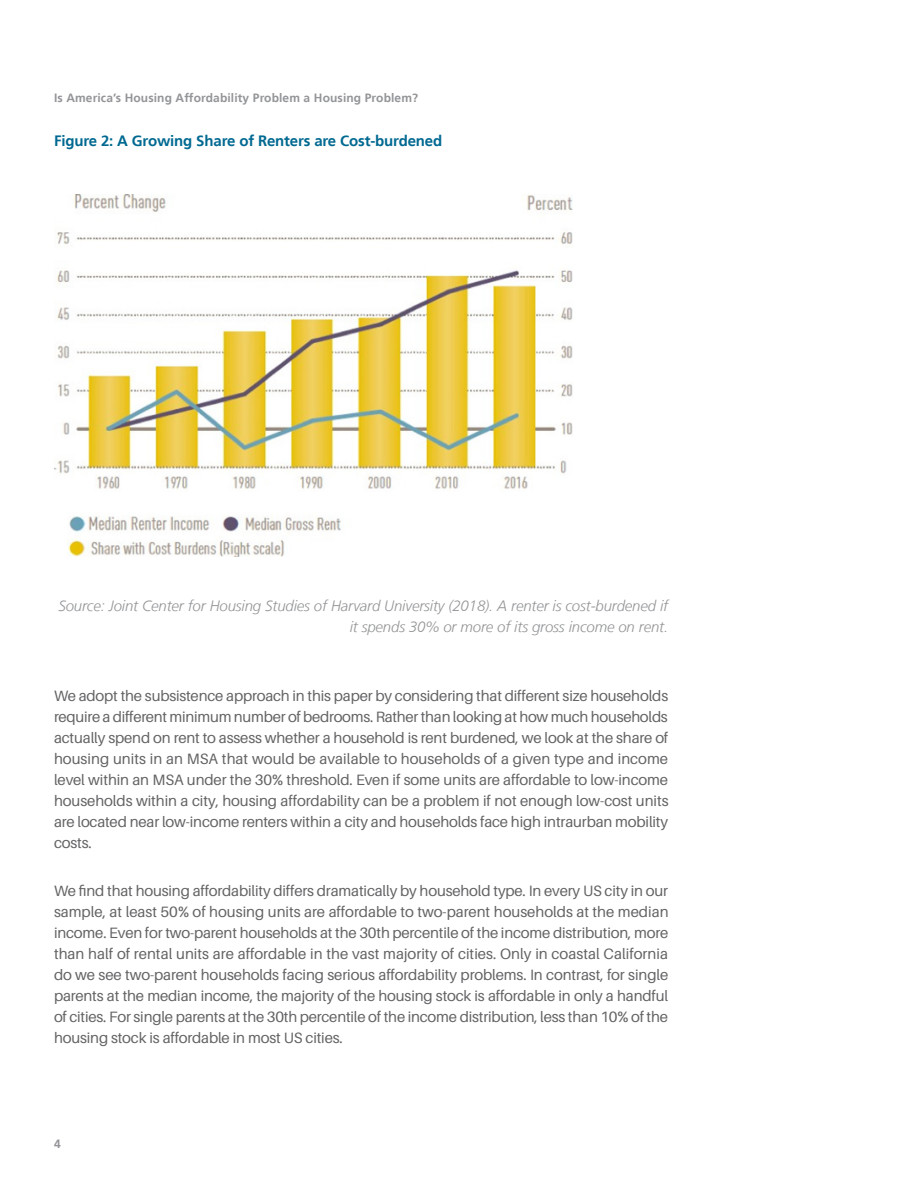
<style>
.page{position:relative;width:918px;height:1188px;background:#fff}
.page>*{position:absolute;margin:0;border:0;box-sizing:border-box;transform-origin:0 0}
.Main_Text{font:15px/21px "Aileron";letter-spacing:-.01em;color:#636366;text-align:justify}
.t1{font:italic 300 15px/21px "Frutiger";letter-spacing:-.01em;color:#939598;text-align:right}
.Table_Title{font:700 15px "Frutiger";letter-spacing:-.01em;color:#006991}
.t2{font:700 12px "Frutiger";letter-spacing:.01em;color:#939598}
</style>
<div class="page">
<img style="left:54px;top:194px;width:518px;height:363px">
<p class="t2" style="left:54px;top:91px;width:366px">Is America’s Housing Affordability Problem a Housing Problem?</p>
<p class="Table_Title" style="left:54px;top:132px;width:390px">Figure 2: A Growing Share of Renters are Cost-burdened</p>
<p class="t1" style="left:58px;top:595px;width:611px">Source: Joint Center for Housing Studies of Harvard University (2018). A renter is cost-burdened if it spends 30% or more of its gross income on rent.</p>
<p class="Main_Text" style="left:54px;top:685px;width:616px">We adopt the subsistence approach in this paper by considering that different size households require a different minimum number of bedrooms. Rather than looking at how much households actually spend on rent to assess whether a household is rent burdened, we look at the share of housing units in an MSA that would be available to households of a given type and income level within an MSA under the 30% threshold. Even if some units are affordable to low-income households within a city, housing affordability can be a problem if not enough low-cost units are located near low-income renters within a city and households face high intraurban mobility costs.</p>
<p class="Main_Text" style="left:54px;top:880px;width:616px">We find that housing affordability differs dramatically by household type. In every US city in our sample, at least 50% of housing units are affordable to two-parent households at the median income. Even for two-parent households at the 30th percentile of the income distribution, more than half of rental units are affordable in the vast majority of cities. Only in coastal California do we see two-parent households facing serious affordability problems. In contrast, for single parents at the median income, the majority of the housing stock is affordable in only a handful of cities. For single parents at the 30th percentile of the income distribution, less than 10% of the housing stock is affordable in most US cities.</p>
<p class="t2" style="left:54px;top:1136px;width:8px">4</p>
</div>
